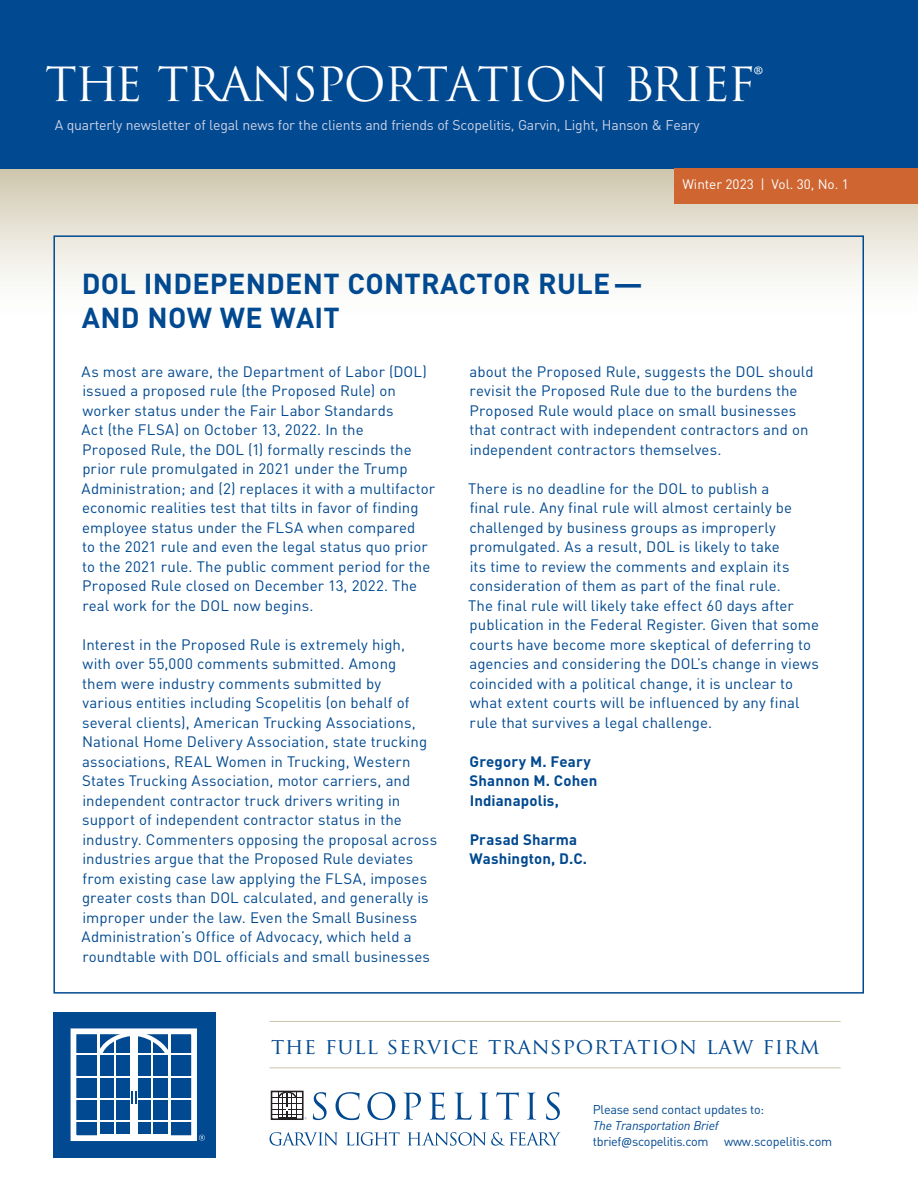
<style>
.page{position:relative;width:918px;height:1188px;background:#fff}
.page>*{position:absolute;margin:0;border:0;box-sizing:border-box;transform-origin:0 0}
.t1{font:45.9px "Trajan Pro";letter-spacing:-.04em;color:#fff}
.t2{font:700 28.5px/34.5px "DIN";letter-spacing:.01em;color:#014990}
.t3{font:21.75px "Trajan Pro";letter-spacing:.03em;color:#014990}
.t4{font:15px/19.5px "DIN";letter-spacing:.005em;color:#014990}
.t5{font:700 15px "DIN";letter-spacing:.01em;color:#014990}
.t6{font:14.1px "DIN";letter-spacing:-.015em;color:#ced3e7}
.t7{font:13.5px "DIN";color:#fff}
.t8{font:12.6px "DIN";letter-spacing:-.02em;color:#014990}
.t9{font:italic 12.6px "DIN";letter-spacing:-.02em;color:#014990}
.s1{font-size:45px}
.s2{font-family:"Calibri"}
</style>
<div class="page">
<div style="left:0;top:168px;width:918px;height:152px;background:linear-gradient(to bottom,#cec7b0,#fff)"></div>
<div style="left:0;top:0;width:918px;height:168px;background:#014990"></div>
<svg style="left:313px;top:1092px;width:14px;height:28px"></svg>
<svg style="left:336px;top:1092px;width:24px;height:28px"></svg>
<svg style="left:367px;top:1092px;width:28px;height:28px"></svg>
<svg style="left:403px;top:1093px;width:18px;height:27px"></svg>
<svg style="left:429px;top:1092px;width:16px;height:28px"></svg>
<svg style="left:455px;top:1093px;width:17px;height:27px"></svg>
<svg style="left:480px;top:1093px;width:9px;height:27px"></svg>
<svg style="left:496px;top:1092px;width:23px;height:28px"></svg>
<svg style="left:527px;top:1093px;width:9px;height:27px"></svg>
<svg style="left:546px;top:1092px;width:14px;height:28px"></svg>
<svg style="left:270px;top:1132px;width:68px;height:14px"></svg>
<svg style="left:346px;top:1132px;width:54px;height:14px"></svg>
<svg style="left:408px;top:1132px;width:153px;height:14px"></svg>
<div style="left:271px;top:1091px;width:33px;height:29px;border:2px solid #231f20"></div>
<hr style="left:272px;top:1097px;width:31px;height:1px;background:#231f20">
<hr style="left:272px;top:1103px;width:31px;height:1px;background:#231f20">
<hr style="left:271px;top:1109px;width:32px;height:1px;background:#231f20">
<hr style="left:272px;top:1114px;width:31px;height:1px;background:#231f20">
<svg style="left:277px;top:1091px;width:21px;height:28px"></svg>
<div style="left:674px;top:168px;width:244px;height:36px;background:#cf6631"></div>
<hr style="left:270px;top:1021px;width:571px;height:1px;background:#cdc5ab">
<hr style="left:270px;top:1067px;width:571px;height:1px;background:#cdc5ab">
<div style="left:53px;top:1013px;width:163px;height:145px;background:#014990"></div>
<div style="left:71px;top:1028px;width:126px;height:113px;border:6px solid #fff"></div>
<hr style="left:97px;top:1031px;width:3px;height:109px;background:#fff">
<hr style="left:168px;top:1031px;width:3px;height:109px;background:#fff">
<div style="left:130px;top:1035px;width:7px;height:106px;background:#fff"></div>
<hr style="left:114px;top:1039px;width:2px;height:99px;background:#fff">
<hr style="left:151px;top:1039px;width:2px;height:99px;background:#fff">
<hr style="left:72px;top:1053px;width:123px;height:2px;background:#fff">
<hr style="left:72px;top:1076px;width:123px;height:2px;background:#fff">
<hr style="left:72px;top:1098px;width:123px;height:2px;background:#fff">
<hr style="left:72px;top:1120px;width:123px;height:2px;background:#fff">
<hr style="left:98px;top:1134px;width:72px;height:4px;background:#fff">
<svg style="left:95px;top:1029px;width:78px;height:29px"></svg>
<svg style="left:131px;top:1091px;width:5px;height:13px"></svg>
<svg style="left:199px;top:1135px;width:6px;height:6px"></svg>
<p class="t1" style="left:45px;top:56px;width:720px">THE TRANSPORTATION BRIEF<span class="s1">®</span></p>
<p class="t6" style="left:55px;top:116px;width:647px">A quarterly newsletter of legal news for the clients and friends of Scopelitis, Garvin, Light, Hanson &amp; Feary</p>
<p class="t2" style="left:82px;top:265px;width:563px">DOL INDEPENDENT CONTRACTOR RULE —<br>AND NOW WE WAIT</p>
<p class="t7" style="left:682px;top:176px;width:168px">Winter 2023 | Vol. 30, No. 1</p>
<p class="t4" style="left:82px;top:361px;width:355px">As most are aware, the Department of Labor (DOL) issued a proposed rule (the Proposed Rule) on worker status under the Fair Labor Standards<br>Act (the FLSA) on October 13, 2022. In the<br>Proposed Rule, the DOL (1) formally rescinds the prior rule promulgated in 2021 under the Trump Administration; and (2) replaces it with a multifactor economic realities test that tilts in favor of finding employee status under the FLSA when compared<br>to the 2021 rule and even the legal status quo prior to the 2021 rule. The public comment period for the Proposed Rule closed on December 13, 2022. The real work for the DOL now begins.</p>
<p class="t4" style="left:82px;top:634px;width:357px">Interest in the Proposed Rule is extremely high,<br>with over 55,000 comments submitted. Among<br>them were industry comments submitted by<br>various entities including Scopelitis (on behalf of several clients), American Trucking Associations, National Home Delivery Association, state trucking associations, REAL Women in Trucking, Western States Trucking Association, motor carriers, and independent contractor truck drivers writing in support of independent contractor status in the industry. Commenters opposing the proposal across industries argue that the Proposed Rule deviates from existing case law applying the FLSA, imposes greater costs than DOL calculated, and generally is improper under the law. Even the Small Business Administration’s Office of Advocacy, which held a roundtable with DOL officials and small businesses</p>
<p class="t4" style="left:469px;top:361px;width:346px">about the Proposed Rule, suggests the DOL should revisit the Proposed Rule due to the burdens the Proposed Rule would place on small businesses that contract with independent contractors and on independent contractors themselves.</p>
<p class="t4" style="left:468px;top:478px;width:353px">There is no deadline for the DOL to publish a<br>final rule. Any final rule will almost certainly be challenged by business groups as improperly promulgated. As a result, DOL is likely to take<br>its time to review the comments and explain its consideration of them as part of the final rule.<br>The final rule will likely take effect 60 days after publication in the Federal Register. Given that some courts have become more skeptical of deferring to agencies and considering the DOL’s change in views coincided with a political change, it is unclear to what extent courts will be influenced by any final rule that survives a legal challenge.</p>
<p class="t5" style="left:470px;top:751px;width:123px">Gregory M. Feary</p>
<p class="t5" style="left:470px;top:771px;width:129px">Shannon M. Cohen</p>
<p class="t5" style="left:470px;top:790px;width:91px">Indianapolis,</p>
<p class="t5" style="left:470px;top:829px;width:109px">Prasad Sharma</p>
<p class="t5" style="left:470px;top:849px;width:119px">Washington, D.C.</p>
<p class="t3" style="left:271px;top:1032px;width:550px">the full service transportation law firm</p>
<p class="t8" style="left:593px;top:1102px;width:173px">Please send contact updates to:</p>
<p class="t9" style="left:593px;top:1118px;width:127px">The Transportation Brief</p>
<p class="t8" style="left:593px;top:1134px;width:241px">tbrief<span class="s2">@</span>scopelitis.com www.scopelitis.com</p>
</div>
